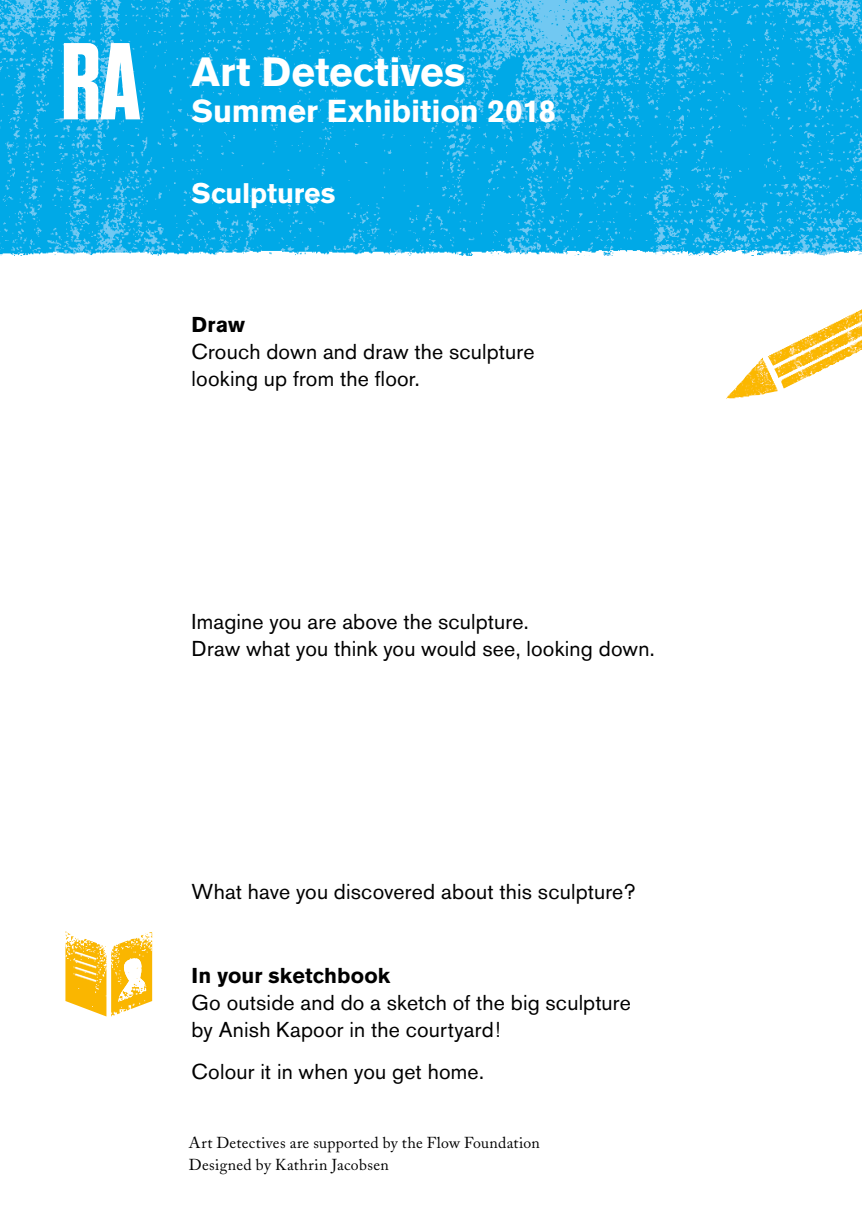
<style>
.page{position:relative;width:862px;height:1212px;background:#fff}
.page>*{position:absolute;margin:0;border:0;box-sizing:border-box;transform-origin:0 0}
.t1{font:700 40.5px "Akzidenz Grotesk BE";color:#fff}
.t2{font:700 31.5px "Akzidenz Grotesk BE";letter-spacing:-.005em;color:#fff}
.t3{font:700 28.12px "Akzidenz Grotesk BE";color:#fff}
.t4{font:21.38px/27px "Akzidenz Grotesk BE";letter-spacing:.01em;color:#000}
.t5{font:700 21.38px "Akzidenz Grotesk BE";letter-spacing:.01em;color:#000}
.t6{font:15.75px/22.5px "Adobe Caslon";letter-spacing:.02em;color:#000}
</style>
<div class="page">
<img style="left:0;top:0;width:861px;height:249px">
<img style="left:0;top:249px;width:861px;height:7px">
<svg style="left:64px;top:43px;width:76px;height:76px"></svg>
<img style="left:767px;top:310px;width:94px;height:68px">
<img style="left:65px;top:931px;width:41px;height:85px">
<img style="left:111px;top:932px;width:41px;height:84px">
<img style="left:72px;top:950px;width:25px;height:9px">
<img style="left:72px;top:959px;width:25px;height:25px">
<img style="left:72px;top:966px;width:25px;height:12px">
<img style="left:118px;top:958px;width:28px;height:44px">
<h1 class="t1" style="left:191px;top:48px;width:275px">Art Detectives</h1>
<h2 class="t2" style="left:191px;top:93px;width:366px">Summer Exhibition 2018</h2>
<h3 class="t3" style="left:191px;top:177px;width:145px">Sculptures</h3>
<p class="t5" style="left:191px;top:312px;width:55px">Draw</p>
<p class="t4" style="left:191px;top:338px;width:344px">Crouch down and draw the sculpture looking up from the floor.</p>
<p class="t4" style="left:191px;top:608px;width:464px">Imagine you are above the sculpture.<br>Draw what you think you would see, looking down.</p>
<p class="t4" style="left:191px;top:878px;width:445px">What have you discovered about this sculpture?</p>
<p class="t5" style="left:191px;top:963px;width:200px">In your sketchbook</p>
<p class="t4" style="left:191px;top:989px;width:440px">Go outside and do a sketch of the big sculpture by Anish Kapoor in the courtyard!</p>
<p class="t4" style="left:191px;top:1058px;width:294px">Colour it in when you get home.</p>
<p class="t6" style="left:189px;top:1131px;width:352px">Art Detectives are supported by the Flow Foundation<br>Designed by Kathrin Jacobsen</p>
</div>
